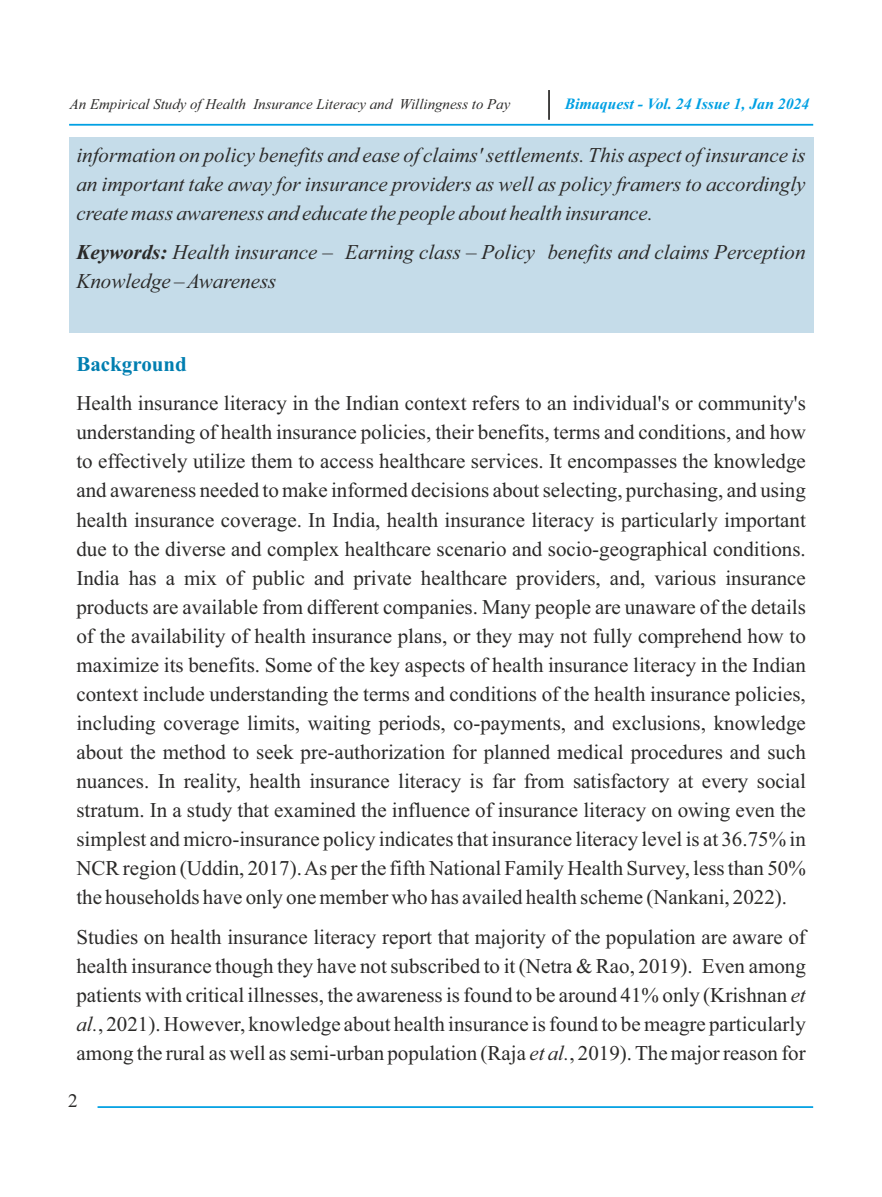
<style>
.page{position:relative;width:882px;height:1197px;background:#fff}
.page>*{position:absolute;margin:0;border:0;box-sizing:border-box;transform-origin:0 0}
.t1{font:21px/29.1px "Times New Roman";color:#2b2a29;text-align:justify}
.t2{font:italic 21px/29.1px "Times New Roman";color:#2b2a29;text-align:justify}
.t3{font:700 21px "Times New Roman";color:#007eb0}
.t4{font:19.25px "Times New Roman";color:#2b2a29}
.t5{font:italic 700 15.75px "Times New Roman";color:#00a0e3}
.t6{font:italic 14.88px "Times New Roman";color:#2b2a29}
.s1{font-weight:700}
.s2{font-style:italic}
</style>
<div class="page">
<div style="left:69px;top:137px;width:744px;height:196px;background:#c5dce9"></div>
<hr style="left:69px;top:124px;width:744px;height:2px;background:#00a0e3">
<hr style="left:548px;top:90px;width:2px;height:30px;background:#2b2a29">
<hr style="left:98px;top:1106px;width:715px;height:2px;background:#00a0e3">
<p class="t6" style="left:70px;top:98px;width:442px">An Empirical Study of Health Insurance Literacy and Willingness to Pay</p>
<p class="t5" style="left:565px;top:98px;width:246px">Bimaquest - Vol. 24 Issue 1, Jan 2024</p>
<p class="t2" style="left:76px;top:142px;width:731px">information on policy benefits and ease of claims' settlements. This aspect of insurance is an important take away for insurance providers as well as policy framers to accordingly create mass awareness and educate the people about health insurance.</p>
<p class="t2" style="left:76px;top:240px;width:731px"><span class="s1">Keywords:</span> Health insurance – Earning class – Policy benefits and claims Perception<br>Knowledge – Awareness</p>
<p class="t3" style="left:76px;top:357px;width:112px">Background</p>
<p class="t1" style="left:76px;top:391px;width:731px">Health insurance literacy in the Indian context refers to an individual's or community's understanding of health insurance policies, their benefits, terms and conditions, and how to effectively utilize them to access healthcare services. It encompasses the knowledge and awareness needed to make informed decisions about selecting, purchasing, and using health insurance coverage. In India, health insurance literacy is particularly important due to the diverse and complex healthcare scenario and socio-geographical conditions.<br>India has a mix of public and private healthcare providers, and, various insurance products are available from different companies. Many people are unaware of the details of the availability of health insurance plans, or they may not fully comprehend how to maximize its benefits. Some of the key aspects of health insurance literacy in the Indian context include understanding the terms and conditions of the health insurance policies, including coverage limits, waiting periods, co-payments, and exclusions, knowledge about the method to seek pre-authorization for planned medical procedures and such nuances. In reality, health insurance literacy is far from satisfactory at every social stratum. In a study that examined the influence of insurance literacy on owing even the simplest and micro-insurance policy indicates that insurance literacy level is at 36.75% in NCR region (Uddin, 2017). As per the fifth National Family Health Survey, less than 50% the households have only one member who has availed health scheme (Nankani, 2022).</p>
<p class="t1" style="left:76px;top:924px;width:731px">Studies on health insurance literacy report that majority of the population are aware of health insurance though they have not subscribed to it (Netra &amp; Rao, 2019). Even among patients with critical illnesses, the awareness is found to be around 41% only (Krishnan <span class="s2">et al.</span>, 2021). However, knowledge about health insurance is found to be meagre particularly among the rural as well as semi-urban population (Raja <span class="s2">et al.</span>, 2019). The major reason for</p>
<p class="t4" style="left:68px;top:1094px;width:11px">2</p>
</div>
